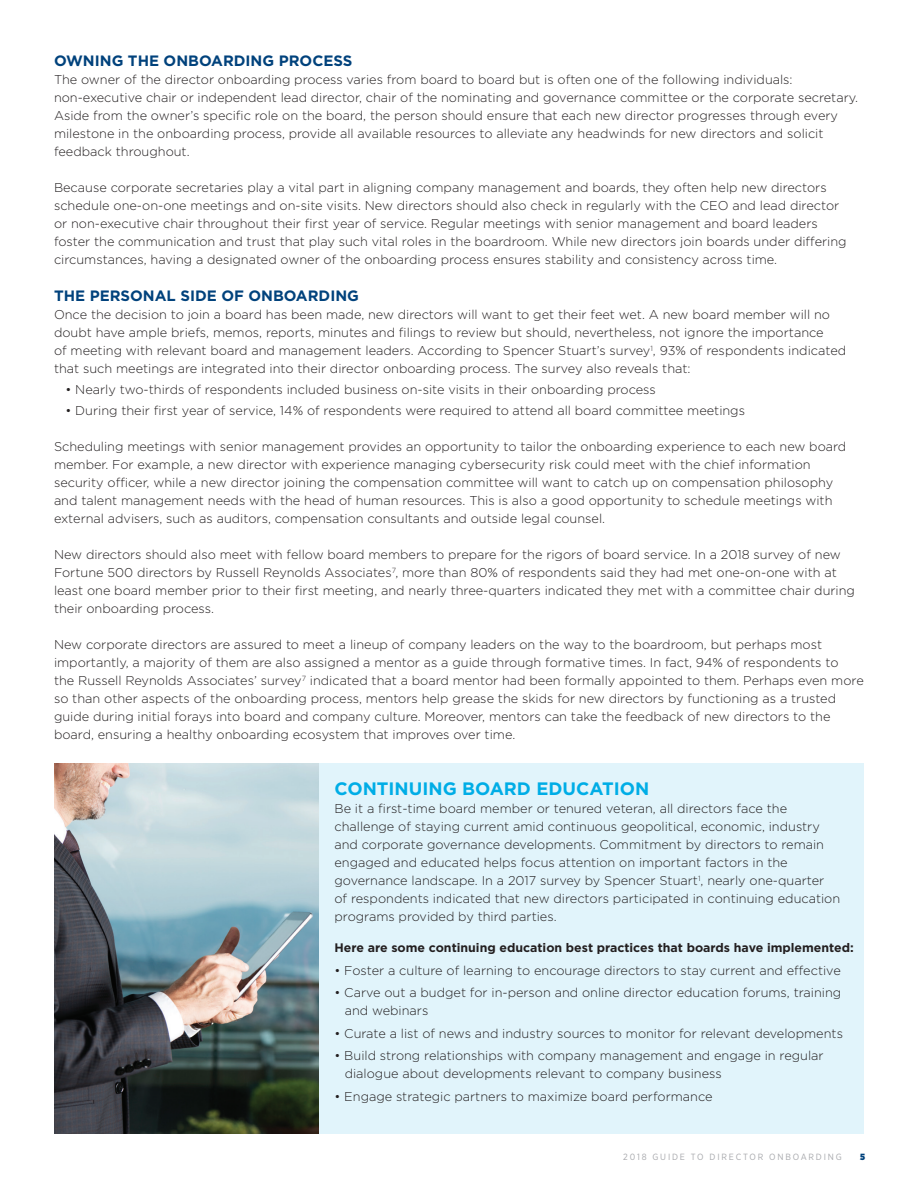
<style>
.page{position:relative;width:918px;height:1188px;background:#fff}
.page>*{position:absolute;margin:0;border:0;box-sizing:border-box;transform-origin:0 0}
.t1{font:700 18px "Gotham";color:#00ade6}
.t2{font:700 15px "Gotham";color:#01427c}
.t3{font:300 12.75px/18px "Gotham";color:#231f20}
.t4{font:700 12.3px "Gotham";color:#231f20}
.t5{font:9px "Gotham Narrow";letter-spacing:.2em;color:#a8a9ad}
.t6{font:900 9px "Gotham Narrow";color:#01427c}
</style>
<div class="page">
<div style="left:54px;top:764px;width:810px;height:370px;background:#e1f4fb"></div>
<img style="left:54px;top:764px;width:265px;height:370px">
<p class="t2" style="left:54px;top:51px;width:300px">OWNING THE ONBOARDING PROCESS</p>
<p class="t3" style="left:54px;top:70px;width:806px">The owner of the director onboarding process varies from board to board but is often one of the following individuals: non-executive chair or independent lead director, chair of the nominating and governance committee or the corporate secretary.<br>Aside from the owner’s specific role on the board, the person should ensure that each new director progresses through every milestone in the onboarding process, provide all available resources to alleviate any headwinds for new directors and solicit feedback throughout.</p>
<p class="t3" style="left:54px;top:178px;width:787px">Because corporate secretaries play a vital part in aligning company management and boards, they often help new directors schedule one-on-one meetings and on-site visits. New directors should also check in regularly with the CEO and lead director</p>
<p class="t3" style="left:54px;top:214px;width:765px">or non-executive chair throughout their first year of service. Regular meetings with senior management and board leaders</p>
<p class="t3" style="left:54px;top:232px;width:794px">foster the communication and trust that play such vital roles in the boardroom. While new directors join boards under differing circumstances, having a designated owner of the onboarding process ensures stability and consistency across time.</p>
<p class="t2" style="left:54px;top:285px;width:307px">THE PERSONAL SIDE OF ONBOARDING</p>
<p class="t3" style="left:54px;top:305px;width:794px">Once the decision to join a board has been made, new directors will want to get their feet wet. A new board member will no doubt have ample briefs, memos, reports, minutes and filings to review but should, nevertheless, not ignore the importance<br>of meeting with relevant board and management leaders. According to Spencer Stuart’s survey<sup>1</sup>, 93% of respondents indicated that such meetings are integrated into their director onboarding process. The survey also reveals that:</p>
<p class="t3" style="left:65px;top:380px;width:592px">• Nearly two-thirds of respondents included business on-site visits in their onboarding process</p>
<p class="t3" style="left:65px;top:401px;width:681px">• During their first year of service, 14% of respondents were required to attend all board committee meetings</p>
<p class="t3" style="left:54px;top:438px;width:794px">Scheduling meetings with senior management provides an opportunity to tailor the onboarding experience to each new board member. For example, a new director with experience managing cybersecurity risk could meet with the chief information</p>
<p class="t3" style="left:54px;top:474px;width:781px;text-align:justify">security officer, while a new director joining the compensation committee will want to catch up on compensation philosophy and talent management needs with the head of human resources. This is also a good opportunity to schedule meetings with external advisers, such as auditors, compensation consultants and outside legal counsel.</p>
<p class="t3" style="left:54px;top:546px;width:803px">New directors should also meet with fellow board members to prepare for the rigors of board service. In a 2018 survey of new Fortune 500 directors by Russell Reynolds Associates<sup>7</sup>, more than 80% of respondents said they had met one-on-one with at least one board member prior to their first meeting, and nearly three-quarters indicated they met with a committee chair during their onboarding process.</p>
<p class="t3" style="left:54px;top:636px;width:770px">New corporate directors are assured to meet a lineup of company leaders on the way to the boardroom, but perhaps most</p>
<p class="t3" style="left:54px;top:654px;width:786px">importantly, a majority of them are also assigned a mentor as a guide through formative times. In fact, 94% of respondents to</p>
<p class="t3" style="left:54px;top:672px;width:811px">the Russell Reynolds Associates’ survey<sup>7</sup> indicated that a board mentor had been formally appointed to them. Perhaps even more so than other aspects of the onboarding process, mentors help grease the skids for new directors by functioning as a trusted guide during initial forays into board and company culture. Moreover, mentors can take the feedback of new directors to the board, ensuring a healthy onboarding ecosystem that improves over time.</p>
<p class="t1" style="left:334px;top:776px;width:316px">CONTINUING BOARD EDUCATION</p>
<p class="t3" style="left:334px;top:799px;width:454px">Be it a first-time board member or tenured veteran, all directors face the</p>
<p class="t3" style="left:334px;top:817px;width:487px">challenge of staying current amid continuous geopolitical, economic, industry</p>
<p class="t3" style="left:334px;top:835px;width:491px">and corporate governance developments. Commitment by directors to remain</p>
<p class="t3" style="left:334px;top:853px;width:455px">engaged and educated helps focus attention on important factors in the</p>
<p class="t3" style="left:334px;top:871px;width:491px">governance landscape. In a 2017 survey by Spencer Stuart<sup>1</sup>, nearly one-quarter</p>
<p class="t3" style="left:334px;top:889px;width:507px">of respondents indicated that new directors participated in continuing education programs provided by third parties.</p>
<p class="t4" style="left:334px;top:940px;width:521px">Here are some continuing education best practices that boards have implemented:</p>
<p class="t3" style="left:334px;top:961px;width:508px">• Foster a culture of learning to encourage directors to stay current and effective</p>
<p class="t3" style="left:334px;top:983px;width:508px">• Carve out a budget for in-person and online director education forums, training</p>
<p class="t3" style="left:345px;top:1001px;width:85px">and webinars</p>
<p class="t3" style="left:334px;top:1024px;width:510px">• Curate a list of news and industry sources to monitor for relevant developments</p>
<p class="t3" style="left:334px;top:1046px;width:491px">• Build strong relationships with company management and engage in regular</p>
<p class="t3" style="left:345px;top:1064px;width:378px">dialogue about developments relevant to company business</p>
<p class="t3" style="left:334px;top:1087px;width:380px">• Engage strategic partners to maximize board performance</p>
<p class="t5" style="left:623px;top:1151px;width:220px">2018 GUIDE TO DIRECTOR ONBOARDING</p>
<p class="t6" style="left:860px;top:1150px;width:6px">5</p>
</div>
